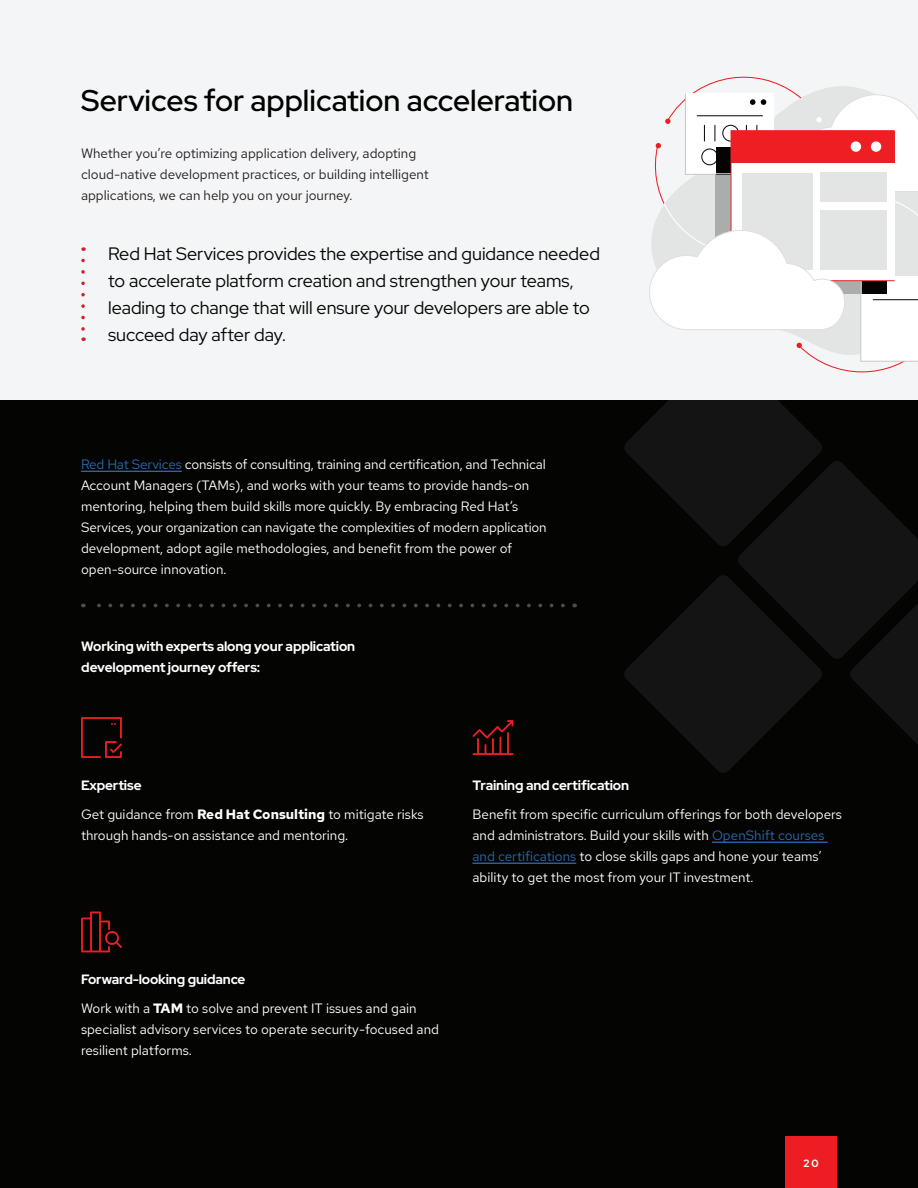
<style>
.page{position:relative;width:918px;height:1188px;background:#040503}
.page>*{position:absolute;margin:0;border:0;box-sizing:border-box;transform-origin:0 0}
.t1{font:500 30px "Red Hat Display";color:#000}
.t2{font:18px/27px "Red Hat Display";color:#040503}
.t3{font:13.5px/21px "Red Hat Text";color:#fff}
.t4{font:13.5px/21px "Red Hat Text";color:#231f20}
.t5{font:700 13.5px/21px "Red Hat Display";letter-spacing:-.01em;color:#fff}
.t6{font:700 10.5px "Red Hat Display";color:#fff}
.s1{color:#2a67b2}
.s2{font-weight:700}
</style>
<div class="page">
<div style="left:785px;top:1136px;width:52px;height:52px;background:#ee1d23"></div>
<div style="left:0;top:0;width:918px;height:400px;background:#f4f5f6"></div>
<hr style="left:81px;top:471px;width:101px;height:1px;background:#2a67b2">
<svg style="left:81px;top:717px;width:41px;height:41px"></svg>
<svg style="left:81px;top:912px;width:41px;height:40px"></svg>
<hr style="left:712px;top:842px;width:116px;height:1px;background:#2a67b2">
<hr style="left:472px;top:863px;width:104px;height:1px;background:#2a67b2">
<svg style="left:472px;top:720px;width:41px;height:35px"></svg>
<svg style="left:81px;top:260px;width:4px;height:81px"></svg>
<svg style="left:83px;top:604px;width:480px;height:3px"></svg>
<svg style="left:625px;top:76px;width:293px;height:697px"></svg>
<h1 class="t1" style="left:81px;top:81px;width:494px">Services for application acceleration</h1>
<p class="t4" style="left:81px;top:142px;width:350px">Whether you’re optimizing application delivery, adopting cloud-native development practices, or building intelligent applications, we can help you on your journey.</p>
<h2 class="t2" style="left:108px;top:240px;width:493px">Red Hat Services provides the expertise and guidance needed to accelerate platform creation and strengthen your teams, leading to change that will ensure your developers are able to succeed day after day.</h2>
<p class="t3" style="left:81px;top:453px;width:467px"><span class="s1">Red Hat Services</span> consists of consulting, training and certification, and Technical Account Managers (TAMs), and works with your teams to provide hands-on mentoring, helping them build skills more quickly. By embracing Red Hat’s Services, your organization can navigate the complexities of modern application development, adopt agile methodologies, and benefit from the power of open-source innovation.</p>
<p class="t5" style="left:81px;top:636px;width:275px">Working with experts along your application development journey offers:</p>
<p class="t5" style="left:81px;top:774px;width:62px">Expertise</p>
<p class="t3" style="left:81px;top:803px;width:344px">Get guidance from <span class="s2">Red Hat Consulting</span> to mitigate risks through hands-on assistance and mentoring.</p>
<p class="t5" style="left:472px;top:774px;width:158px">Training and certification</p>
<p class="t3" style="left:472px;top:803px;width:371px">Benefit from specific curriculum offerings for both developers and administrators. Build your skills with <span class="s1">OpenShift courses and certifications</span> to close skills gaps and hone your teams’ ability to get the most from your IT investment.</p>
<p class="t5" style="left:81px;top:969px;width:166px">Forward-looking guidance</p>
<p class="t3" style="left:81px;top:998px;width:360px">Work with a <span class="s2">TAM</span> to solve and prevent IT issues and gain specialist advisory services to operate security-focused and resilient platforms.</p>
<p class="t6" style="left:803px;top:1156px;width:17px">20</p>
</div>
